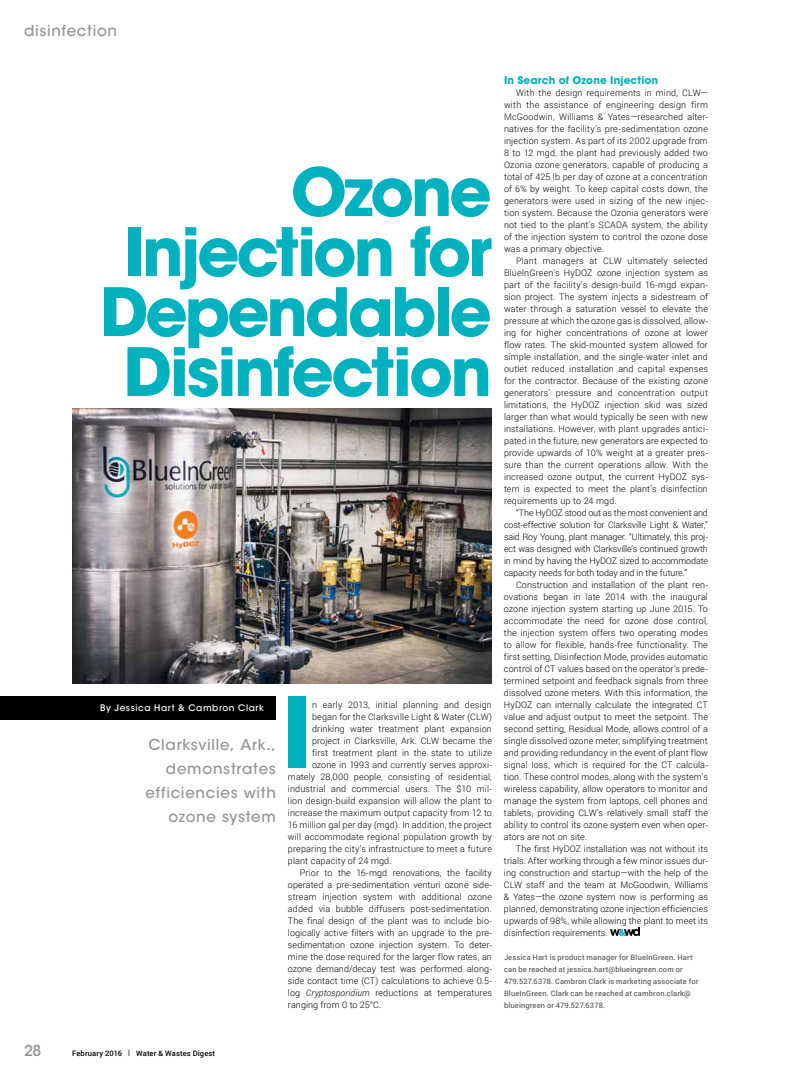
<style>
.page{position:relative;width:792px;height:1080px;background:#fff}
.page>*{position:absolute;margin:0;border:0;box-sizing:border-box;transform-origin:0 0}
.t1{font:700 66px/60px "ITC Avant Garde Std";letter-spacing:-.05em;color:#00b1c0;text-align:right}
.t2{font:500 15px/24px "ITC Avant Garde Std";letter-spacing:.05em;color:#939598;text-align:right}
.t3{font:700 10.5px "ITC Avant Garde Std";letter-spacing:.01em;color:#00b1c0}
.t4{font:300 9px/12px "Roboto";letter-spacing:.01em;color:#000;text-align:justify}
.t5{font:500 9px "ITC Avant Garde Std";letter-spacing:.06em;color:#fff}
.t6{font:500 7.5px/12px "Roboto";letter-spacing:.02em;color:#636466}
.t7{font:500 7.5px "Roboto";letter-spacing:.02em;color:#000}
.s1{font-style:italic}
</style>
<div class="page">
<svg style="left:610px;top:927px;width:30px;height:9px"></svg>
<div style="left:0;top:696px;width:276px;height:24px;background:#000"></div>
<img style="left:72px;top:408px;width:420px;height:276px">
<div style="left:288px;top:696px;width:18px;height:72px;background:#00b1c0"></div>
<h2 class="t2" style="left:24px;top:19px;width:95px">disinfection</h2>
<h1 class="t1" style="left:99px;top:161px;width:394px">Ozone<br>Injection for<br>Dependable<br>Disinfection</h1>
<p class="t5" style="left:100px;top:702px;width:165px">By Jessica Hart &amp; Cambron Clark</p>
<h2 class="t2" style="left:146px;top:732px;width:132px">Clarksville, Ark., demonstrates efficiencies with ozone system</h2>
<p class="t4" style="left:312px;top:699px;width:181px">n early 2013, initial planning and design</p>
<p class="t4" style="left:312px;top:711px;width:181px">began for the Clarksville Light &amp; Water (CLW)</p>
<p class="t4" style="left:312px;top:722px;width:181px">drinking water treatment plant expansion</p>
<p class="t4" style="left:312px;top:734px;width:181px">project in Clarksville, Ark. CLW became the</p>
<p class="t4" style="left:312px;top:746px;width:182px">first treatment plant in the state to utilize</p>
<p class="t4" style="left:312px;top:758px;width:182px">ozone in 1993 and currently serves approxi-</p>
<p class="t4" style="left:288px;top:770px;width:206px">mately 28,000 people, consisting of residential,</p>
<p class="t4" style="left:288px;top:782px;width:206px">industrial and commercial users. The $10 mil-</p>
<p class="t4" style="left:288px;top:794px;width:205px">lion design-build expansion will allow the plant to</p>
<p class="t4" style="left:288px;top:806px;width:206px">increase the maximum output capacity from 12 to</p>
<p class="t4" style="left:288px;top:818px;width:205px">16 million gal per day (mgd). In addition, the project</p>
<p class="t4" style="left:288px;top:830px;width:205px">will accommodate regional population growth by</p>
<p class="t4" style="left:288px;top:842px;width:205px">preparing the city’s infrastructure to meet a future</p>
<p class="t4" style="left:288px;top:854px;width:105px">plant capacity of 24 mgd.</p>
<p class="t4" style="left:300px;top:866px;width:193px">Prior to the 16-mgd renovations, the facility</p>
<p class="t4" style="left:288px;top:878px;width:206px">operated a pre-sedimentation venturi ozone side-</p>
<p class="t4" style="left:288px;top:890px;width:205px">stream injection system with additional ozone</p>
<p class="t4" style="left:288px;top:902px;width:205px">added via bubble diffusers post-sedimentation.</p>
<p class="t4" style="left:288px;top:914px;width:206px">The final design of the plant was to include bio-</p>
<p class="t4" style="left:288px;top:926px;width:205px">logically active filters with an upgrade to the pre-</p>
<p class="t4" style="left:288px;top:938px;width:206px">sedimentation ozone injection system. To deter-</p>
<p class="t4" style="left:288px;top:950px;width:205px">mine the dose required for the larger flow rates, an</p>
<p class="t4" style="left:288px;top:962px;width:206px">ozone demand/decay test was performed along-</p>
<p class="t4" style="left:288px;top:974px;width:205px">side contact time (CT) calculations to achieve 0.5-</p>
<p class="t4" style="left:288px;top:986px;width:205px">log <span class="s1">Cryptosporidium</span> reductions at temperatures</p>
<p class="t4" style="left:288px;top:998px;width:95px">ranging from 0 to 25°C.</p>
<p class="t3" style="left:504px;top:73px;width:156px">In Search of Ozone Injection</p>
<p class="t4" style="left:504px;top:87px;width:206px;text-indent:12px">With the design requirements in mind, CLW— with the assistance of engineering design firm McGoodwin, Williams &amp; Yates—researched alter&shy;natives for the facility’s pre-sedimentation ozone injection system. As part of its 2002 upgrade from 8 to 12 mgd, the plant had previously added two Ozonia ozone generators, capable of producing a total of 425 lb per day of ozone at a concentration of 6% by weight. To keep capital costs down, the generators were used in sizing of the new injec&shy;tion system. Because the Ozonia generators were not tied to the plant’s SCADA system, the ability of the injection system to control the ozone dose was a primary objective.</p>
<p class="t4" style="left:504px;top:254px;width:206px;text-indent:12px">Plant managers at CLW ultimately selected BlueInGreen’s HyDOZ ozone injection system as part of the facility’s design-build 16-mgd expan&shy;sion project. The system injects a sidestream of water through a saturation vessel to elevate the pressure at which the ozone gas is dissolved, allow&shy;ing for higher concentrations of ozone at lower flow rates. The skid-mounted system allowed for simple installation, and the single-water inlet and outlet reduced installation and capital expenses for the contractor. Because of the existing ozone generators’ pressure and concentration output limitations, the HyDOZ injection skid was sized larger than what would typically be seen with new installations. However, with plant upgrades antici&shy;pated in the future, new generators are expected to provide upwards of 10% weight at a greater pres&shy;sure than the current operations allow. With the increased ozone output, the current HyDOZ sys&shy;tem is expected to meet the plant’s disinfection requirements up to 24 mgd.</p>
<p class="t4" style="left:504px;top:506px;width:206px;text-indent:12px">“The HyDOZ stood out as the most convenient and cost-effective solution for Clarksville Light &amp; Water,” said Roy Young, plant manager. “Ultimately, this proj&shy;ect was designed with Clarksville’s continued growth in mind by having the HyDOZ sized to accommodate capacity needs for both today and in the future.”</p>
<p class="t4" style="left:504px;top:578px;width:206px;text-indent:12px">Construction and installation of the plant ren&shy;ovations began in late 2014 with the inaugural ozone injection system starting up June 2015. To accommodate the need for ozone dose control, the injection system offers two operating modes to allow for flexible, hands-free functionality. The first setting, Disinfection Mode, provides automatic control of CT values based on the operator’s prede&shy;termined setpoint and feedback signals from three dissolved ozone meters. With this information, the HyDOZ can internally calculate the integrated CT value and adjust output to meet the setpoint. The second setting, Residual Mode, allows control of a single dissolved ozone meter, simplifying treatment and providing redundancy in the event of plant flow signal loss, which is required for the CT calcula&shy;tion. These control modes, along with the system’s wireless capability, allow operators to monitor and manage the system from laptops, cell phones and tablets, providing CLW’s relatively small staff the ability to control its ozone system even when oper&shy;ators are not on site.</p>
<p class="t4" style="left:504px;top:842px;width:206px;text-indent:12px">The first HyDOZ installation was not without its trials. After working through a few minor issues dur&shy;ing construction and startup—with the help of the CLW staff and the team at McGoodwin, Williams &amp; Yates—the ozone system now is performing as planned, demonstrating ozone injection efficiencies upwards of 98%, while allowing the plant to meet its disinfection requirements.</p>
<p class="t6" style="left:504px;top:951px;width:196px">Jessica Hart is product manager for BlueInGreen. Hart can be reached at jessica.hart@blueingreen.com or 479.527.6378. Cambron Clark is marketing associate for BlueInGreen. Clark can be reached at cambron.clark@ blueingreen or 479.527.6378.</p>
<h2 class="t2" style="left:24px;top:1039px;width:19px">28</h2>
<p class="t7" style="left:72px;top:1048px;width:145px">February 2016 | Water &amp; Wastes Digest</p>
</div>
